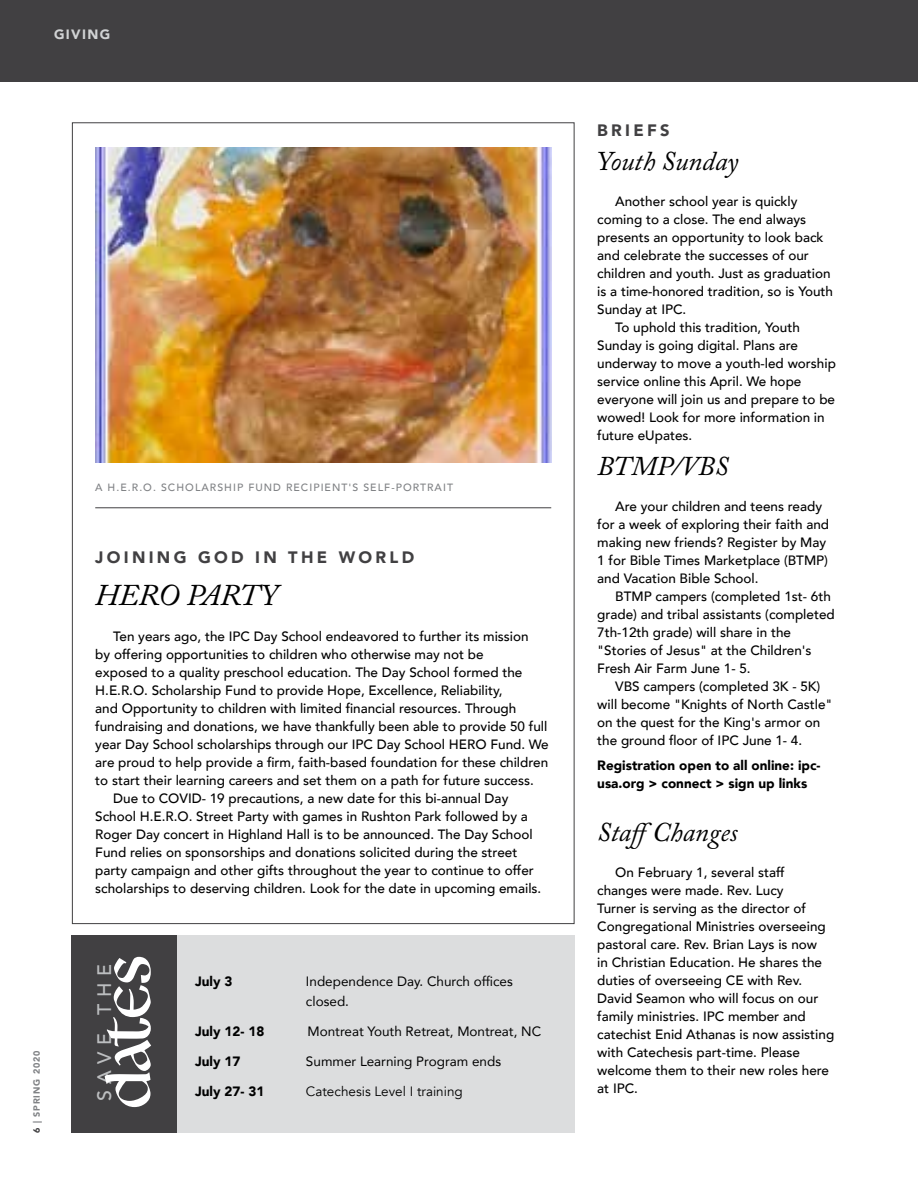
<style>
.page{position:relative;width:918px;height:1188px;background:#fff}
.page>*{position:absolute;margin:0;border:0;box-sizing:border-box;transform-origin:0 0}
.t1{font:65.85px "Livingstone";color:#fff}
.t2{font:italic 30px "Adobe Caslon Pro";letter-spacing:-.01em;color:#000}
.t3{font:italic 27px "Adobe Caslon Pro";color:#000}
.t4{font:500 19.5px "Avenir";letter-spacing:.34em;color:#bcbec0}
.t5{font:900 16.5px "Avenir";letter-spacing:.2em;color:#414042}
.t6{font:500 13.5px/18px "Avenir";color:#000}
.t7{font:13.5px/19.5px "Avenir";color:#000}
.t8{font:900 13.5px/18px "Avenir";color:#000}
.t9{font:13.5px "Avenir";color:#000}
.t10{font:900 13.5px "Avenir";letter-spacing:.1em;color:#d1d3d4}
.t11{font:500 10.5px "Avenir";letter-spacing:.1em;color:#808285}
.t12{font:900 9px "Avenir";letter-spacing:.1em;color:#808285}
.s1{color:#414042}
</style>
<div class="page">
<hr style="left:95px;top:508px;width:456px;height:1px;background:#414042">
<div style="left:72px;top:936px;width:105px;height:197px;background:#414042"></div>
<div style="left:177px;top:936px;width:397px;height:197px;background:#dcddde"></div>
<img style="left:95px;top:148px;width:456px;height:315px">
<div style="left:0;top:0;width:918px;height:81px;background:#414042"></div>
<p class="t10" style="left:54px;top:22px;width:58px">GIVING</p>
<p class="t12" style="left:29px;top:1133px;width:84px;rotate:-90deg"><span class="s1">6</span> | SPRING 2020</p>
<p class="t11" style="left:95px;top:478px;width:359px">A H.E.R.O. SCHOLARSHIP FUND RECIPIENT'S SELF-PORTRAIT</p>
<p class="t5" style="left:95px;top:543px;width:321px">JOINING GOD IN THE WORLD</p>
<h2 class="t2" style="left:95px;top:577px;width:184px">HERO PARTY</h2>
<p class="t6" style="left:113px;top:627px;width:417px">Ten years ago, the IPC Day School endeavored to further its mission</p>
<p class="t6" style="left:95px;top:645px;width:390px">by offering opportunities to children who otherwise may not be</p>
<p class="t6" style="left:95px;top:663px;width:429px">exposed to a quality preschool education. The Day School formed the</p>
<p class="t6" style="left:95px;top:681px;width:409px">H.E.R.O. Scholarship Fund to provide Hope, Excellence, Reliability,</p>
<p class="t6" style="left:95px;top:699px;width:423px">and Opportunity to children with limited financial resources. Through</p>
<p class="t6" style="left:95px;top:717px;width:454px">fundraising and donations, we have thankfully been able to provide 50 full</p>
<p class="t6" style="left:95px;top:734px;width:455px">year Day School scholarships through our IPC Day School HERO Fund. We</p>
<p class="t6" style="left:95px;top:752px;width:454px">are proud to help provide a firm, faith-based foundation for these children</p>
<p class="t6" style="left:95px;top:770px;width:440px">to start their learning careers and set them on a path for future success.</p>
<p class="t6" style="left:113px;top:788px;width:397px">Due to COVID- 19 precautions, a new date for this bi-annual Day</p>
<p class="t6" style="left:95px;top:806px;width:434px">School H.E.R.O. Street Party with games in Rushton Park followed by a</p>
<p class="t6" style="left:95px;top:824px;width:439px">Roger Day concert in Highland Hall is to be announced. The Day School</p>
<p class="t6" style="left:95px;top:842px;width:424px">Fund relies on sponsorships and donations solicited during the street</p>
<p class="t6" style="left:95px;top:860px;width:440px">party campaign and other gifts throughout the year to continue to offer</p>
<p class="t6" style="left:95px;top:878px;width:448px">scholarships to deserving children. Look for the date in upcoming emails.</p>
<h1 class="t1" style="left:99px;top:1111px;width:156px;rotate:-90deg">dates</h1>
<h3 class="t4" style="left:87px;top:1101px;width:139px;rotate:-90deg">SAVE THE</h3>
<p class="t8" style="left:195px;top:972px;width:39px">July 3</p>
<p class="t7" style="left:306px;top:971px;width:208px">Independence Day. Church offices closed.</p>
<p class="t8" style="left:195px;top:1022px;width:71px">July 12- 18</p>
<p class="t7" style="left:307px;top:1021px;width:235px">Montreat Youth Retreat, Montreat, NC</p>
<p class="t8" style="left:195px;top:1052px;width:47px">July 17</p>
<p class="t7" style="left:306px;top:1051px;width:197px">Summer Learning Program ends</p>
<p class="t8" style="left:195px;top:1082px;width:71px">July 27- 31</p>
<p class="t9" style="left:306px;top:1083px;width:158px">Catechesis Level I training</p>
<p class="t5" style="left:597px;top:116px;width:74px">BRIEFS</p>
<h3 class="t3" style="left:597px;top:145px;width:143px">Youth Sunday</h3>
<p class="t6" style="left:615px;top:192px;width:184px">Another school year is quickly</p>
<p class="t6" style="left:597px;top:210px;width:210px">coming to a close. The end always</p>
<p class="t6" style="left:597px;top:228px;width:228px">presents an opportunity to look back</p>
<p class="t6" style="left:597px;top:246px;width:213px">and celebrate the successes of our</p>
<p class="t6" style="left:597px;top:264px;width:235px">children and youth. Just as graduation</p>
<p class="t6" style="left:597px;top:282px;width:237px">is a time-honored tradition, so is Youth</p>
<p class="t6" style="left:597px;top:300px;width:91px">Sunday at IPC.</p>
<p class="t6" style="left:615px;top:318px;width:186px">To uphold this tradition, Youth</p>
<p class="t6" style="left:597px;top:336px;width:202px">Sunday is going digital. Plans are</p>
<p class="t6" style="left:597px;top:354px;width:240px">underway to move a youth-led worship</p>
<p class="t6" style="left:597px;top:372px;width:206px">service online this April. We hope</p>
<p class="t6" style="left:597px;top:390px;width:239px">everyone will join us and prepare to be</p>
<p class="t6" style="left:597px;top:408px;width:229px">wowed! Look for more information in</p>
<p class="t6" style="left:597px;top:426px;width:97px">future eUpates.</p>
<h3 class="t3" style="left:597px;top:450px;width:133px">BTMP/VBS</h3>
<p class="t6" style="left:597px;top:496px;width:233px;text-indent:18px">Are your children and teens ready for a week of exploring their faith and making new friends? Register by May 1 for Bible Times Marketplace (BTMP) and Vacation Bible School.</p>
<p class="t6" style="left:597px;top:586px;width:239px;text-indent:18px">BTMP campers (completed 1st- 6th grade) and tribal assistants (completed 7th-12th grade) will share in the "Stories of Jesus" at the Children's Fresh Air Farm June 1- 5.</p>
<p class="t6" style="left:597px;top:676px;width:237px;text-indent:18px">VBS campers (completed 3K - 5K) will become "Knights of North Castle" on the quest for the King's armor on the ground floor of IPC June 1- 4.</p>
<p class="t8" style="left:597px;top:756px;width:225px">Registration open to all online: ipc&shy;usa.org &gt; connect &gt; sign up links</p>
<h3 class="t3" style="left:597px;top:816px;width:142px">StaffChanges</h3>
<p class="t6" style="left:597px;top:862px;width:239px;text-indent:18px">On February 1, several staff changes were made. Rev. Lucy<br>Turner is serving as the director of<br>Congregational Ministries overseeing pastoral care. Rev. Brian Lays is now<br>in Christian Education. He shares the duties of overseeing CE with Rev.<br>David Seamon who will focus on our family ministries. IPC member and catechist Enid Athanas is now assisting with Catechesis part-time. Please welcome them to their new roles here at IPC.</p>
</div>
